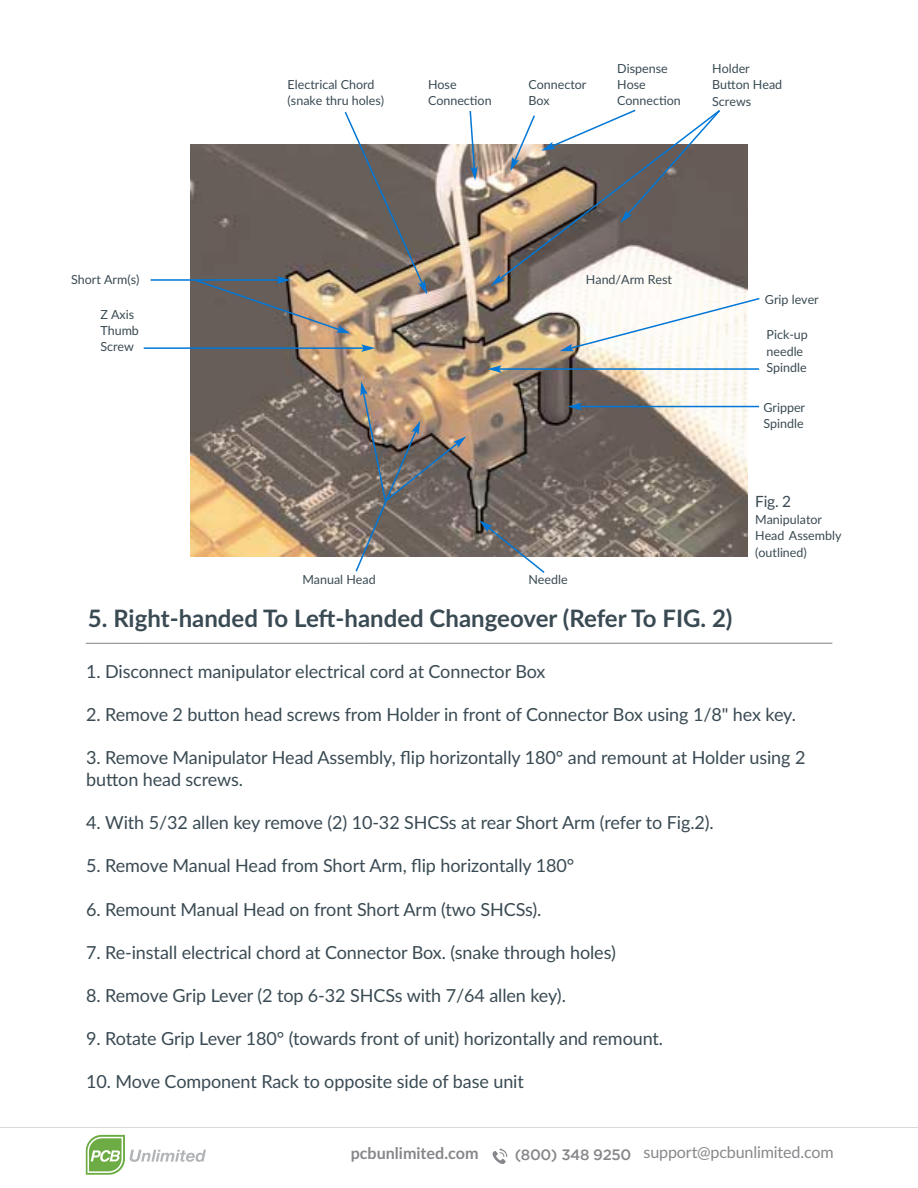
<style>
.page{position:relative;width:918px;height:1188px;background:#fff}
.page>*{position:absolute;margin:0;border:0;box-sizing:border-box;transform-origin:0 0}
.t1{font:700 24px "Lato";color:#3a4a53}
.t2{font:18px/21.6px "Lato";letter-spacing:-.005em;color:#3a4a53}
.t3{font:16.05px "Lato";letter-spacing:-.01em;color:#88868a}
.t4{font:700 16.05px "Lato";color:#88868a}
.t5{font:15.45px "Lato";color:#3a4a53}
.t6{font:12.45px/16.2px "Lato";color:#3a4a53}
</style>
<div class="page">
<img style="left:191px;top:144px;width:557px;height:413px">
<hr style="left:579px;top:406px;width:180px;height:1px;background:#0077d7">
<svg style="left:568px;top:403px;width:14px;height:7px"></svg>
<hr style="left:499px;top:368px;width:260px;height:2px;background:#0077d7">
<svg style="left:488px;top:365px;width:13px;height:8px"></svg>
<svg style="left:560px;top:297px;width:200px;height:54px"></svg>
<svg style="left:479px;top:520px;width:67px;height:53px"></svg>
<svg style="left:354px;top:382px;width:112px;height:190px;background:#918378"></svg>
<svg style="left:491px;top:109px;width:231px;height:177px"></svg>
<svg style="left:469px;top:111px;width:9px;height:69px"></svg>
<hr style="left:151px;top:279px;width:129px;height:2px;background:#0077d7">
<hr style="left:144px;top:347px;width:220px;height:2px;background:#0077d7">
<svg style="left:361px;top:344px;width:14px;height:8px"></svg>
<svg style="left:194px;top:112px;width:233px;height:221px;background:#888079"></svg>
<svg style="left:86px;top:1135px;width:120px;height:40px"></svg>
<hr style="left:0;top:1127px;width:918px;height:1px;background:#d8d9dd">
<svg style="left:493px;top:1148px;width:14px;height:16px"></svg>
<hr style="left:86px;top:643px;width:746px;height:1px;background:#818181">
<p class="t6" style="left:71px;top:271px;width:70px">Short Arm(s)</p>
<p class="t6" style="left:100px;top:306px;width:40px">Z Axis<br>Thumb<br>Screw</p>
<p class="t6" style="left:288px;top:76px;width:98px">Electrical Chord (snake thru holes)</p>
<p class="t6" style="left:428px;top:76px;width:65px">Hose<br>Connection</p>
<p class="t6" style="left:528px;top:76px;width:60px">Connector<br>Box</p>
<p class="t6" style="left:617px;top:59px;width:65px">Dispense<br>Hose<br>Connection</p>
<p class="t6" style="left:712px;top:60px;width:72px">Holder<br>Button Head<br>Screws</p>
<p class="t6" style="left:302px;top:571px;width:75px">Manual Head</p>
<p class="t6" style="left:586px;top:271px;width:88px">Hand/Arm Rest</p>
<p class="t6" style="left:528px;top:570px;width:41px">Needle</p>
<p class="t6" style="left:765px;top:290px;width:55px">Grip lever</p>
<p class="t6" style="left:767px;top:326px;width:43px">Pick-up needle<br>Spindle</p>
<p class="t6" style="left:763px;top:398px;width:43px">Gripper<br>Spindle</p>
<p class="t5" style="left:755px;top:491px;width:37px">Fig. 2</p>
<p class="t6" style="left:755px;top:510px;width:88px">Manipulator<br>Head Assembly (outlined)</p>
<h1 class="t1" style="left:88px;top:601px;width:646px">5. Right-handed To Left-handed Changeover (Refer To FIG. 2)</h1>
<p class="t2" style="left:86px;top:660px;width:461px">1. Disconnect manipulator electrical cord at Connector Box</p>
<p class="t2" style="left:86px;top:703px;width:711px">2. Remove 2 button head screws from Holder in front of Connector Box using 1/8" hex key.</p>
<p class="t2" style="left:86px;top:746px;width:721px">3. Remove Manipulator Head Assembly, flip horizontally 180° and remount at Holder using 2 button head screws.</p>
<p class="t2" style="left:86px;top:811px;width:629px">4. With 5/32 allen key remove (2) 10-32 SHCSs at rear Short Arm (refer to Fig.2).</p>
<p class="t2" style="left:86px;top:854px;width:490px">5. Remove Manual Head from Short Arm, flip horizontally 180°</p>
<p class="t2" style="left:86px;top:898px;width:457px">6. Remount Manual Head on front Short Arm (two SHCSs).</p>
<p class="t2" style="left:86px;top:941px;width:531px">7. Re-install electrical chord at Connector Box. (snake through holes)</p>
<p class="t2" style="left:86px;top:984px;width:481px">8. Remove Grip Lever (2 top 6-32 SHCSs with 7/64 allen key).</p>
<p class="t2" style="left:86px;top:1027px;width:579px">9. Rotate Grip Lever 180° (towards front of unit) horizontally and remount.</p>
<p class="t2" style="left:86px;top:1070px;width:439px">10. Move Component Rack to opposite side of base unit</p>
<p class="t4" style="left:351px;top:1142px;width:129px">pcbunlimited.com</p>
<p class="t3" style="left:515px;top:1141px;width:320px"><sub>(800)</sub> <sub>348</sub> <sub>9250</sub> support@pcbunlimited.com</p>
</div>
